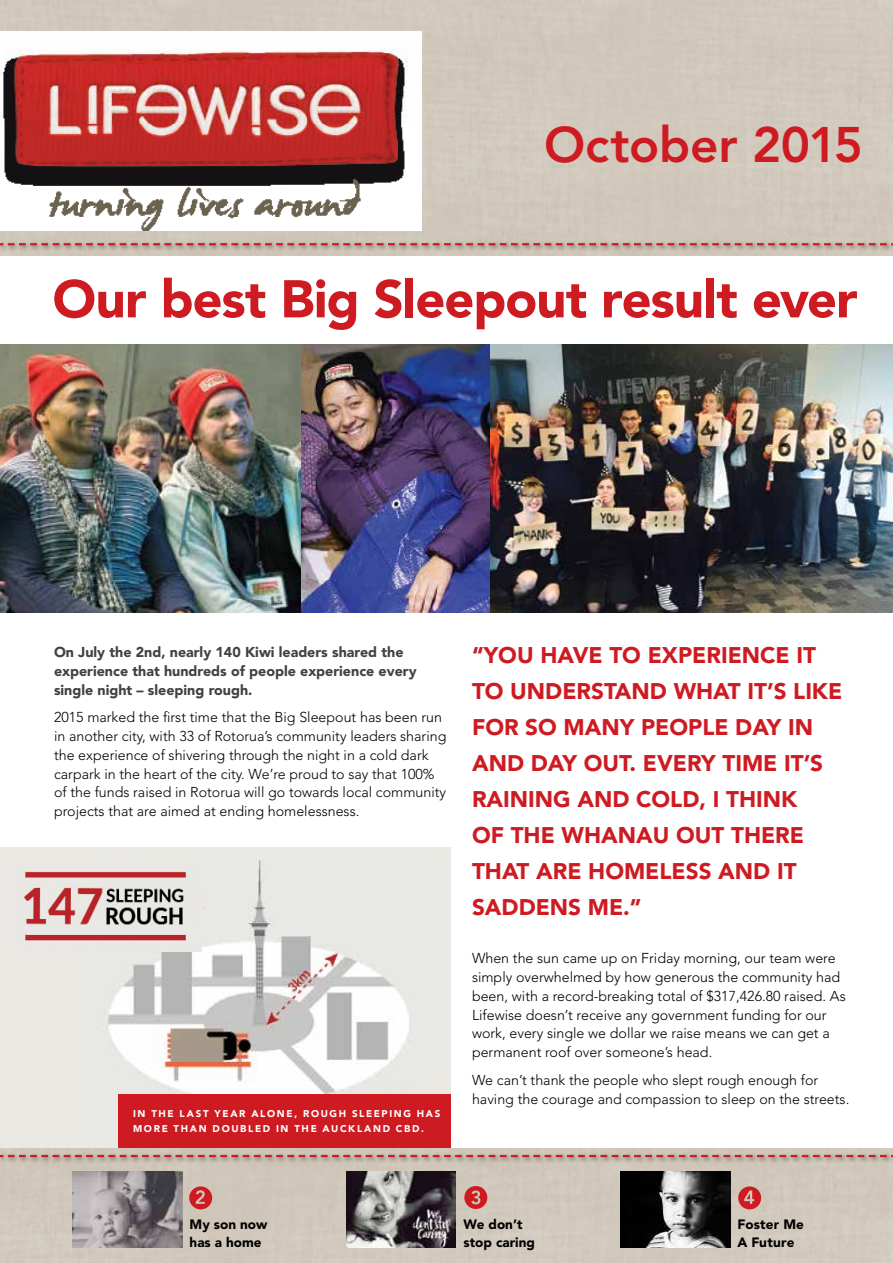
<style>
.page{position:relative;width:893px;height:1263px;background:#fff}
.page>*{position:absolute;margin:0;border:0;box-sizing:border-box;transform-origin:0 0}
.t1{font:900 52.5px "Avenir LT Std";letter-spacing:-.02em;color:#ce1b22}
.t2{font:800 49.5px "Avenir LT Std";letter-spacing:-.01em;color:#ce1b22}
.t3{font:900 22.5px/36px "Avenir LT Std";color:#ce1b22}
.t4{font:300 14.25px/18.8px "Avenir LT Std";color:#000}
.t5{font:900 14.25px/18.8px "Avenir LT Std";color:#414042}
.t6{font:900 13.5px/18px "Avenir LT Pro";color:#000}
.t7{font:900 9.75px/15px "Avenir LT Std";letter-spacing:.17em;color:#fff}
</style>
<div class="page">
<img style="left:489px;top:344px;width:404px;height:268px">
<img style="left:0;top:344px;width:302px;height:268px">
<div style="left:0;top:847px;width:451px;height:301px;background:#eae9e4"></div>
<img style="left:107px;top:860px;width:335px;height:235px">
<img style="left:23px;top:861px;width:179px;height:90px">
<img style="left:302px;top:344px;width:187px;height:268px">
<div style="left:118px;top:1095px;width:333px;height:53px;background:#ce1b22"></div>
<div style="left:0;top:1148px;width:893px;height:115px;background:#d1c8bb"></div>
<div style="left:0;top:1152px;width:893px;height:12px;background:#000;opacity:.5"></div>
<svg style="left:0;top:1155px;width:893px;height:2px"></svg>
<img style="left:0;top:48px;width:409px;height:183px">
<div style="left:0;top:241px;width:893px;height:11px;background:#000;opacity:.5"></div>
<svg style="left:0;top:243px;width:893px;height:2px"></svg>
<img style="left:72px;top:1171px;width:110px;height:76px">
<img style="left:346px;top:1171px;width:110px;height:76px">
<img style="left:620px;top:1171px;width:110px;height:76px">
<svg style="left:189px;top:1186px;width:23px;height:23px"></svg>
<svg style="left:738px;top:1186px;width:23px;height:23px"></svg>
<svg style="left:464px;top:1186px;width:23px;height:23px"></svg>
<h2 class="t2" style="left:544px;top:116px;width:321px">October 2015</h2>
<h1 class="t1" style="left:52px;top:267px;width:807px">Our best Big Sleepout result ever</h1>
<p class="t5" style="left:54px;top:643px;width:364px">On July the 2nd, nearly 140 Kiwi leaders shared the experience that hundreds of people experience every single night – sleeping rough.</p>
<p class="t4" style="left:54px;top:708px;width:394px">2015 marked the first time that the Big Sleepout has been run in another city, with 33 of Rotorua’s community leaders sharing the experience of shivering through the night in a cold dark carpark in the heart of the city. We’re proud to say that 100% of the funds raised in Rotorua will go towards local community projects that are aimed at ending homelessness.</p>
<p class="t7" style="left:133px;top:1106px;width:309px">IN THE LAST YEAR ALONE, ROUGH SLEEPING HAS<br>MORE THAN DOUBLED IN THE AUCKLAND CBD.</p>
<h3 class="t3" style="left:472px;top:637px;width:372px">“YOU HAVE TO EXPERIENCE IT<br>TO UNDERSTAND WHAT IT’S LIKE<br>FOR SO MANY PEOPLE DAY IN<br>AND DAY OUT. EVERY TIME IT’S<br>RAINING AND COLD, I THINK<br>OF THE WHANAU OUT THERE<br>THAT ARE HOMELESS AND IT<br>SADDENS ME.”</h3>
<p class="t4" style="left:472px;top:949px;width:375px">When the sun came up on Friday morning, our team were simply overwhelmed by how generous the community had been, with a record-breaking total of $317,426.80 raised. As Lifewise doesn’t receive any government funding for our work, every single we dollar we raise means we can get a permanent roof over someone’s head.</p>
<p class="t4" style="left:472px;top:1070px;width:379px">We can’t thank the people who slept rough enough for having the courage and compassion to sleep on the streets.</p>
<p class="t6" style="left:190px;top:1215px;width:79px">My son now has a home</p>
<p class="t6" style="left:463px;top:1215px;width:73px">We don’t stop caring</p>
<p class="t6" style="left:737px;top:1215px;width:68px">Foster Me<br>A Future</p>
</div>
